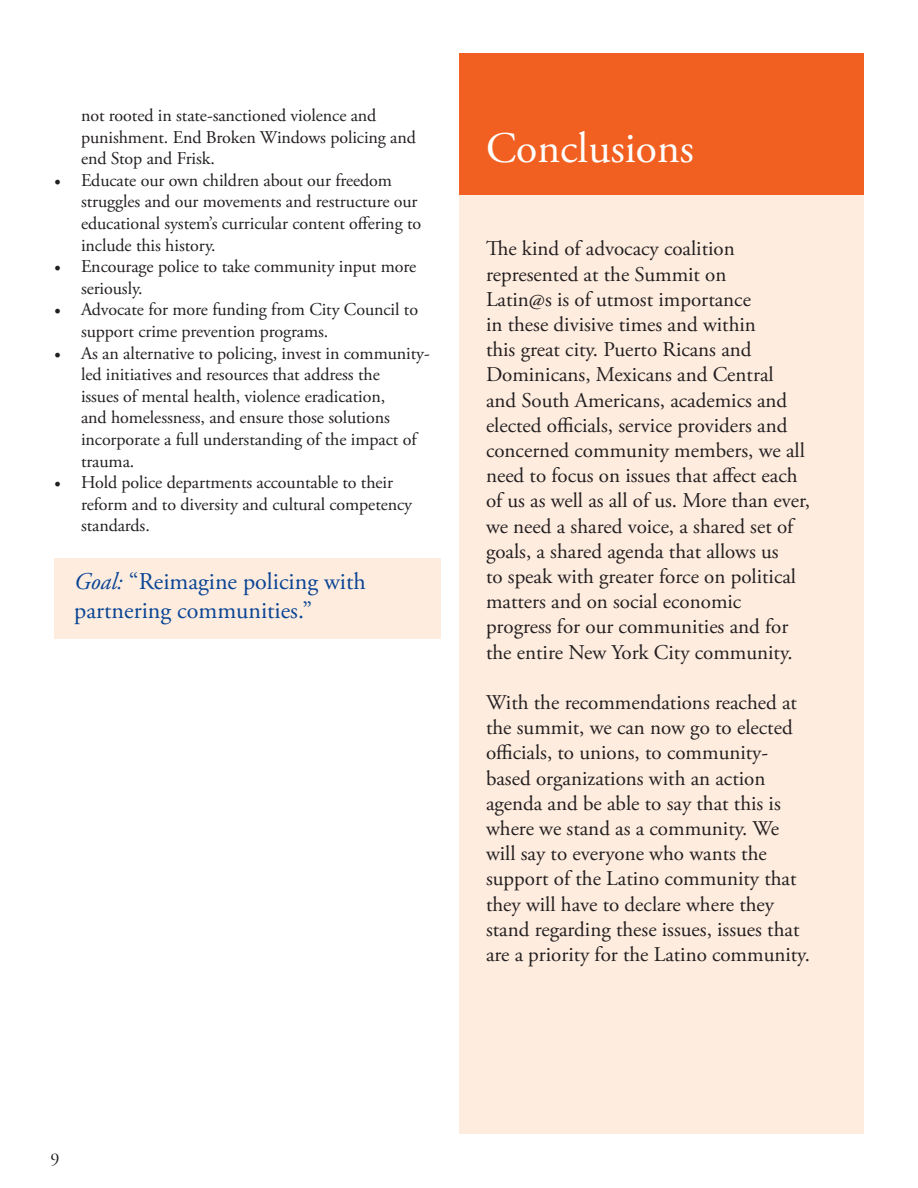
<style>
.page{position:relative;width:918px;height:1188px;background:#fff}
.page>*{position:absolute;margin:0;border:0;box-sizing:border-box;transform-origin:0 0}
.t1{font:43.5px "Adobe Garamond Pro";color:#fff}
.t2{font:24px/28.8px "Adobe Garamond Pro";color:#094594}
.t3{font:21px/25.2px "Adobe Garamond Pro";color:#231f20}
.t4{font:18px/21.6px "Adobe Garamond Pro";letter-spacing:-.005em;color:#231f20}
.s1{font-family:"Minion Pro"}
.s2{font-style:italic}
</style>
<div class="page">
<div style="left:54px;top:558px;width:387px;height:81px;background:#feecdf"></div>
<div style="left:459px;top:177px;width:405px;height:957px;background:#feecdf"></div>
<div style="left:459px;top:53px;width:405px;height:141px;background:#f26021"></div>
<p class="t4" style="left:81px;top:105px;width:336px">not rooted in state-sanctioned violence and punishment. End Broken Windows policing and end Stop and Frisk.</p>
<p class="t4" style="left:81px;top:170px;width:342px;text-indent:-27px"><span class="s1">•</span> Educate our own children about our freedom struggles and our movements and restructure our educational system’s curricular content offering to include this history.</p>
<p class="t4" style="left:81px;top:256px;width:337px;text-indent:-27px"><span class="s1">•</span> Encourage police to take community input more seriously.</p>
<p class="t4" style="left:81px;top:300px;width:339px;text-indent:-27px"><span class="s1">•</span> Advocate for more funding from City Council to support crime prevention programs.</p>
<p class="t4" style="left:81px;top:343px;width:350px;text-indent:-27px"><span class="s1">•</span> As an alternative to policing, invest in community&shy;led initiatives and resources that address the<br>issues of mental health, violence eradication,<br>and homelessness, and ensure those solutions incorporate a full understanding of the impact of trauma.</p>
<p class="t4" style="left:81px;top:472px;width:333px;text-indent:-27px"><span class="s1">•</span> Hold police departments accountable to their reform and to diversity and cultural competency standards.</p>
<p class="t2" style="left:74px;top:568px;width:293px"><span class="s2">Goal:</span> “Reimagine policing with partnering communities.”</p>
<h1 class="t1" style="left:486px;top:122px;width:209px">Conclusions</h1>
<p class="t3" style="left:486px;top:237px;width:326px">The kind of advocacy coalition represented at the Summit on<br>Latin@s is of utmost importance<br>in these divisive times and within<br>this great city. Puerto Ricans and Dominicans, Mexicans and Central<br>and South Americans, academics and elected officials, service providers and concerned community members, we all need to focus on issues that affect each of us as well as all of us. More than ever, we need a shared voice, a shared set of goals, a shared agenda that allows us<br>to speak with greater force on political matters and on social economic progress for our communities and for the entire New York City community.</p>
<p class="t3" style="left:486px;top:691px;width:325px">With the recommendations reached at the summit, we can now go to elected officials, to unions, to community&shy;based organizations with an action agenda and be able to say that this is where we stand as a community. We will say to everyone who wants the support of the Latino community that they will have to declare where they stand regarding these issues, issues that are a priority for the Latino community.</p>
<p class="t4" style="left:51px;top:1149px;width:10px">9</p>
</div>
